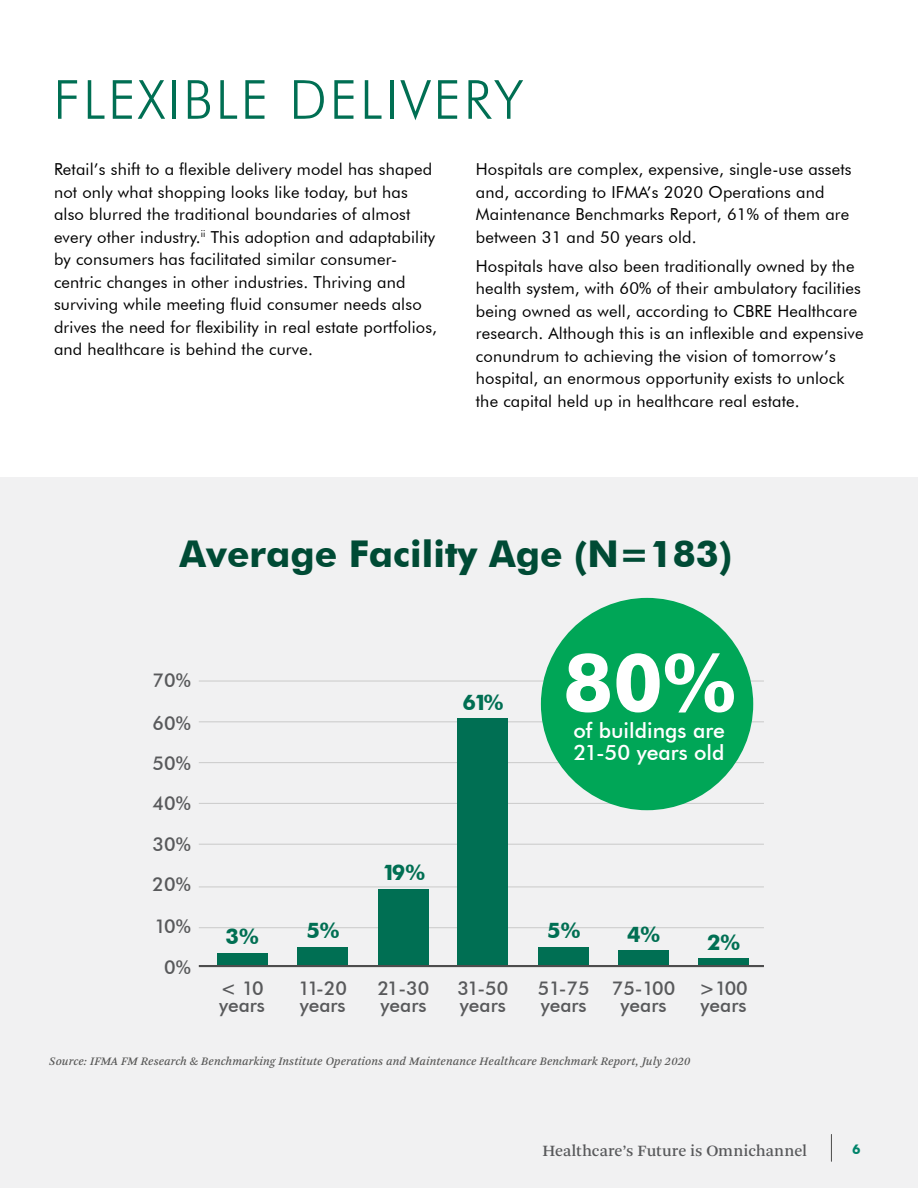
<style>
.page{position:relative;width:918px;height:1188px;background:#fff}
.page>*{position:absolute;margin:0;border:0;box-sizing:border-box;transform-origin:0 0}
.t1{font:700 79.8px "Futura BT";color:#fff}
.t2{font:300 54px "Futura BT";letter-spacing:.05em;color:#006f53}
.t3{font:700 36.9px "Futura BT";color:#004b35}
.t4{font:700 21.6px "Futura BT";color:#006f53}
.t5{font:500 21.3px/21.3px "Futura BT";color:#fff}
.t6{font:500 19.05px/17px "Futura BT";color:#58595b}
.t7{font:italic 17.25px "Arnhem Pro Blond";color:#58595b}
.t8{font:16.5px/22.5px "Futura BT";letter-spacing:.01em;color:#000}
.t9{font:16.5px "Arnhem Pro";color:#58595b}
.t10{font:700 13.5px "Futura BT";color:#00836a}
.t11{font:italic 12px "Arnhem Pro";letter-spacing:.01em;color:#575756}
</style>
<div class="page">
<div style="left:0;top:477px;width:918px;height:711px;background:#f1f1f2"></div>
<hr style="left:199px;top:927px;width:565px;height:1px;background:#ccc">
<hr style="left:199px;top:886px;width:565px;height:1px;background:#ccc">
<hr style="left:199px;top:844px;width:565px;height:1px;background:#ccc">
<hr style="left:199px;top:803px;width:565px;height:1px;background:#ccc">
<hr style="left:199px;top:762px;width:565px;height:1px;background:#ccc">
<hr style="left:199px;top:721px;width:565px;height:1px;background:#ccc">
<hr style="left:199px;top:680px;width:565px;height:2px;background:#ccc">
<div style="left:541px;top:598px;width:212px;height:212px;background:#00a657;border-radius:50%"></div>
<div style="left:217px;top:953px;width:51px;height:13px;background:#006f53"></div>
<div style="left:297px;top:947px;width:51px;height:19px;background:#006f53"></div>
<div style="left:538px;top:947px;width:51px;height:19px;background:#006f53"></div>
<div style="left:618px;top:950px;width:51px;height:16px;background:#006f53"></div>
<div style="left:698px;top:958px;width:51px;height:8px;background:#006f53"></div>
<div style="left:378px;top:889px;width:51px;height:77px;background:#006f53"></div>
<div style="left:457px;top:718px;width:51px;height:248px;background:#006f53"></div>
<hr style="left:199px;top:965px;width:565px;height:2px;background:#4d4d4d">
<svg style="left:831px;top:1134px;width:1px;height:27px"></svg>
<h2 class="t2" style="left:53px;top:67px;width:472px">FLEXIBLE DELIVERY</h2>
<p class="t8" style="left:54px;top:158px;width:385px">Retail’s shift to a flexible delivery model has shaped not only what shopping looks like today, but has also blurred the traditional boundaries of almost every other industry.<sup>ii</sup> This adoption and adaptability by consumers has facilitated similar consumer&shy;centric changes in other industries. Thriving and surviving while meeting fluid consumer needs also drives the need for flexibility in real estate portfolios, and healthcare is behind the curve.</p>
<p class="t8" style="left:476px;top:158px;width:377px">Hospitals are complex, expensive, single-use assets and, according to IFMA’s 2020 Operations and Maintenance Benchmarks Report, 61% of them are between 31 and 50 years old.</p>
<p class="t8" style="left:476px;top:255px;width:389px">Hospitals have also been traditionally owned by the health system, with 60% of their ambulatory facilities being owned as well, according to CBRE Healthcare research. Although this is an inflexible and expensive conundrum to achieving the vision of tomorrow’s hospital, an enormous opportunity exists to unlock the capital held up in healthcare real estate.</p>
<h3 class="t3" style="left:180px;top:532px;width:554px">Average Facility Age (N=183)</h3>
<p class="t6" style="left:153px;top:672px;width:40px">70%</p>
<p class="t6" style="left:153px;top:714px;width:40px">60%</p>
<p class="t6" style="left:153px;top:755px;width:40px">50%</p>
<p class="t6" style="left:153px;top:795px;width:40px">40%</p>
<p class="t6" style="left:153px;top:835px;width:40px">30%</p>
<p class="t6" style="left:153px;top:876px;width:40px">20%</p>
<p class="t6" style="left:155px;top:918px;width:38px">10%</p>
<p class="t6" style="left:164px;top:958px;width:28px">0%</p>
<h3 class="t4" style="left:462px;top:690px;width:42px">61%</h3>
<h3 class="t4" style="left:382px;top:859px;width:44px">19%</h3>
<h1 class="t1" style="left:563px;top:634px;width:174px">80%</h1>
<p class="t5" style="left:573px;top:720px;width:153px">of buildings are<br>21-50 years old</p>
<h3 class="t4" style="left:226px;top:923px;width:34px">3%</h3>
<h3 class="t4" style="left:306px;top:917px;width:34px">5%</h3>
<h3 class="t4" style="left:547px;top:917px;width:34px">5%</h3>
<h3 class="t4" style="left:627px;top:921px;width:34px">4%</h3>
<h3 class="t4" style="left:707px;top:930px;width:34px">2%</h3>
<p class="t6" style="left:219px;top:980px;width:47px">&lt; 10 years</p>
<p class="t6" style="left:299px;top:980px;width:50px">11-20 years</p>
<p class="t6" style="left:378px;top:980px;width:53px">21-30 years</p>
<p class="t6" style="left:457px;top:980px;width:52px">31-50 years</p>
<p class="t6" style="left:538px;top:980px;width:54px">51-75 years</p>
<p class="t6" style="left:612px;top:980px;width:65px;text-align:center">75-100 years</p>
<p class="t6" style="left:699px;top:980px;width:50px">&gt;100 years</p>
<p class="t11" style="left:49px;top:1054px;width:643px">Source: IFMA FM Research &amp; Benchmarking Institute Operations and Maintenance Healthcare Benchmark Report, July 2020</p>
<p class="t7" style="left:199px;top:1056px;width:391px">Maintenance Healthcare Benchmark Report, July 2020</p>
<p class="t9" style="left:542px;top:1140px;width:266px">Healthcare’s Future is Omnichannel</p>
<p class="t10" style="left:852px;top:1141px;width:10px">6</p>
</div>
